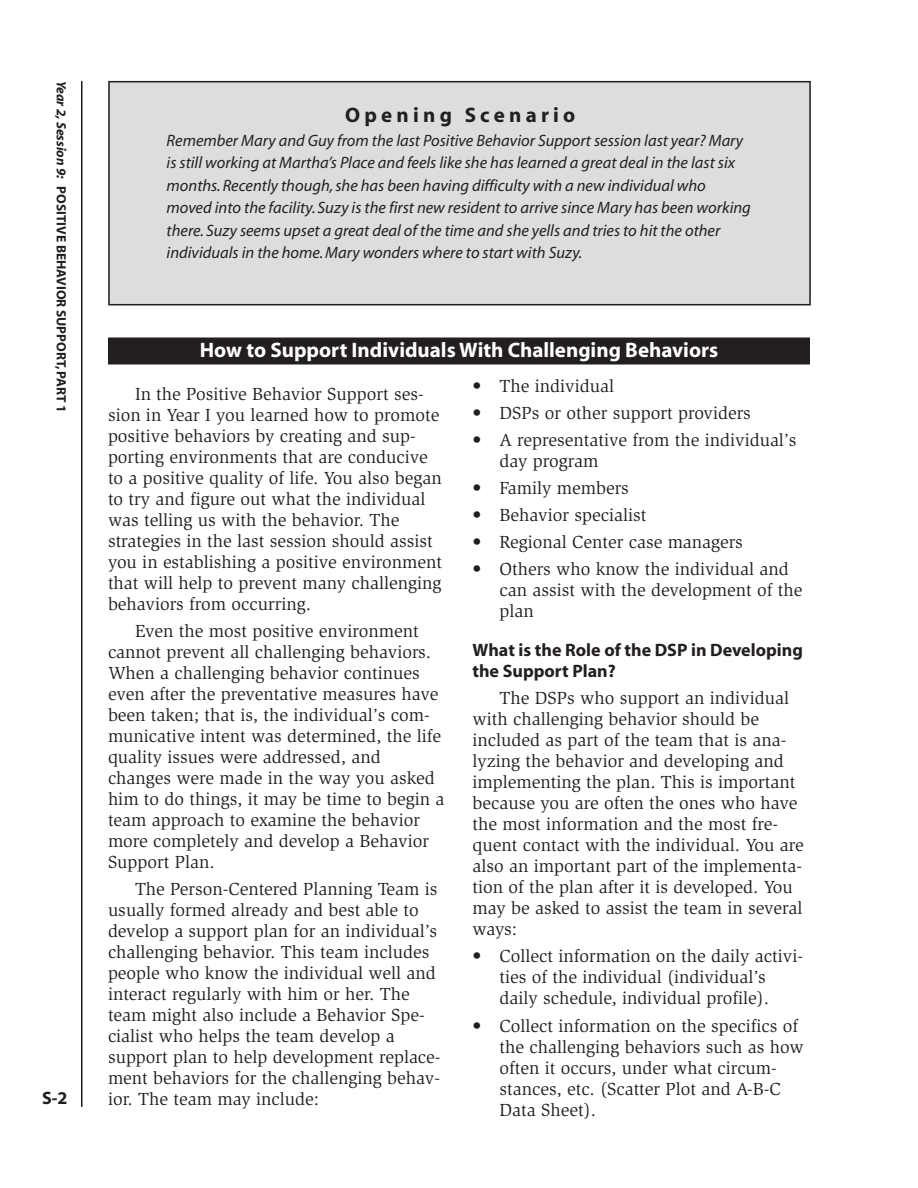
<style>
.page{position:relative;width:918px;height:1188px;background:#fff}
.page>*{position:absolute;margin:0;border:0;box-sizing:border-box;transform-origin:0 0}
.t1{font:700 21px "Myriad";color:#fff}
.t2{font:700 21px "Myriad";letter-spacing:.2em;color:#231f20}
.t3{font:18px/21px "Slimbach";color:#231f20}
.t4{font:700 18px/21px "Myriad";color:#231f20}
.t5{font:italic 16.5px/22.5px "Myriad";color:#231f20}
.t6{font:700 13.5px "Myriad";color:#231f20}
.s1{font-style:italic}
</style>
<div class="page">
<hr style="left:81px;top:81px;width:2px;height:1026px;background:#231f20">
<div style="left:108px;top:81px;width:703px;height:224px;background:#dcddde;border:2px solid #231f20"></div>
<div style="left:108px;top:338px;width:702px;height:26px;background:#231f20"></div>
<p class="t6" style="left:66px;top:81px;width:333px;rotate:90deg"><span class="s1">Year 2, Session 9:</span> POSITIVE BEHAVIOR SUPPORT, PART 1</p>
<p class="t4" style="left:42px;top:1089px;width:27px">S-2</p>
<p class="t2" style="left:345px;top:107px;width:232px">Opening Scenario</p>
<p class="t5" style="left:167px;top:130px;width:586px">Remember Mary and Guy from the last Positive Behavior Support session last year? Mary is still working at Martha’s Place and feels like she has learned a great deal in the last six months. Recently though, she has been having difficulty with a new individual who moved into the facility. Suzy is the first new resident to arrive since Mary has been working there. Suzy seems upset a great deal of the time and she yells and tries to hit the other individuals in the home. Mary wonders where to start with Suzy.</p>
<p class="t1" style="left:200px;top:342px;width:520px">How to Support Individuals With Challenging Behaviors</p>
<p class="t3" style="left:108px;top:384px;width:336px;text-indent:27px">In the Positive Behavior Support ses&shy;sion in Year I you learned how to promote positive behaviors by creating and sup&shy;porting environments that are conducive to a positive quality of life. You also began to try and figure out what the individual was telling us with the behavior. The strategies in the last session should assist you in establishing a positive environment that will help to prevent many challenging behaviors from occurring.</p>
<p class="t3" style="left:108px;top:621px;width:338px;text-indent:27px">Even the most positive environment cannot prevent all challenging behaviors.<br>When a challenging behavior continues even after the preventative measures have been taken; that is, the individual’s com&shy;municative intent was determined, the life quality issues were addressed, and changes were made in the way you asked him to do things, it may be time to begin a team approach to examine the behavior more completely and develop a Behavior Support Plan.</p>
<p class="t3" style="left:108px;top:880px;width:334px;text-indent:27px">The Person-Centered Planning Team is usually formed already and best able to develop a support plan for an individual’s challenging behavior. This team includes people who know the individual well and interact regularly with him or her. The team might also include a Behavior Spe&shy;cialist who helps the team develop a support plan to help development replace&shy;ment behaviors for the challenging behav&shy;ior. The team may include:</p>
<p class="t3" style="left:472px;top:377px;width:143px">• The individual</p>
<p class="t3" style="left:472px;top:404px;width:280px">• DSPs or other support providers</p>
<p class="t3" style="left:500px;top:431px;width:299px;text-indent:-27px">• A representative from the individual’s day program</p>
<p class="t3" style="left:472px;top:479px;width:158px">• Family members</p>
<p class="t3" style="left:472px;top:506px;width:175px">• Behavior specialist</p>
<p class="t3" style="left:472px;top:533px;width:272px">• Regional Center case managers</p>
<p class="t3" style="left:500px;top:560px;width:305px;text-indent:-27px">• Others who know the individual and can assist with the development of the plan</p>
<p class="t4" style="left:472px;top:641px;width:332px">What is the Role of the DSP in Developing the Support Plan?</p>
<p class="t3" style="left:472px;top:689px;width:333px;text-indent:27px">The DSPs who support an individual with challenging behavior should be included as part of the team that is ana&shy;lyzing the behavior and developing and implementing the plan. This is important because you are often the ones who have the most information and the most fre&shy;quent contact with the individual. You are also an important part of the implementa&shy;tion of the plan after it is developed. You may be asked to assist the team in several ways:</p>
<p class="t3" style="left:472px;top:947px;width:332px;text-align:center">• Collect information on the daily activi&shy;ties of the individual (individual’s<br>daily schedule, individual profile).</p>
<p class="t3" style="left:500px;top:1016px;width:306px;text-indent:-27px">• Collect information on the specifics of the challenging behaviors such as how often it occurs, under what circum&shy;stances, etc. (Scatter Plot and A-B-C Data Sheet).</p>
</div>
